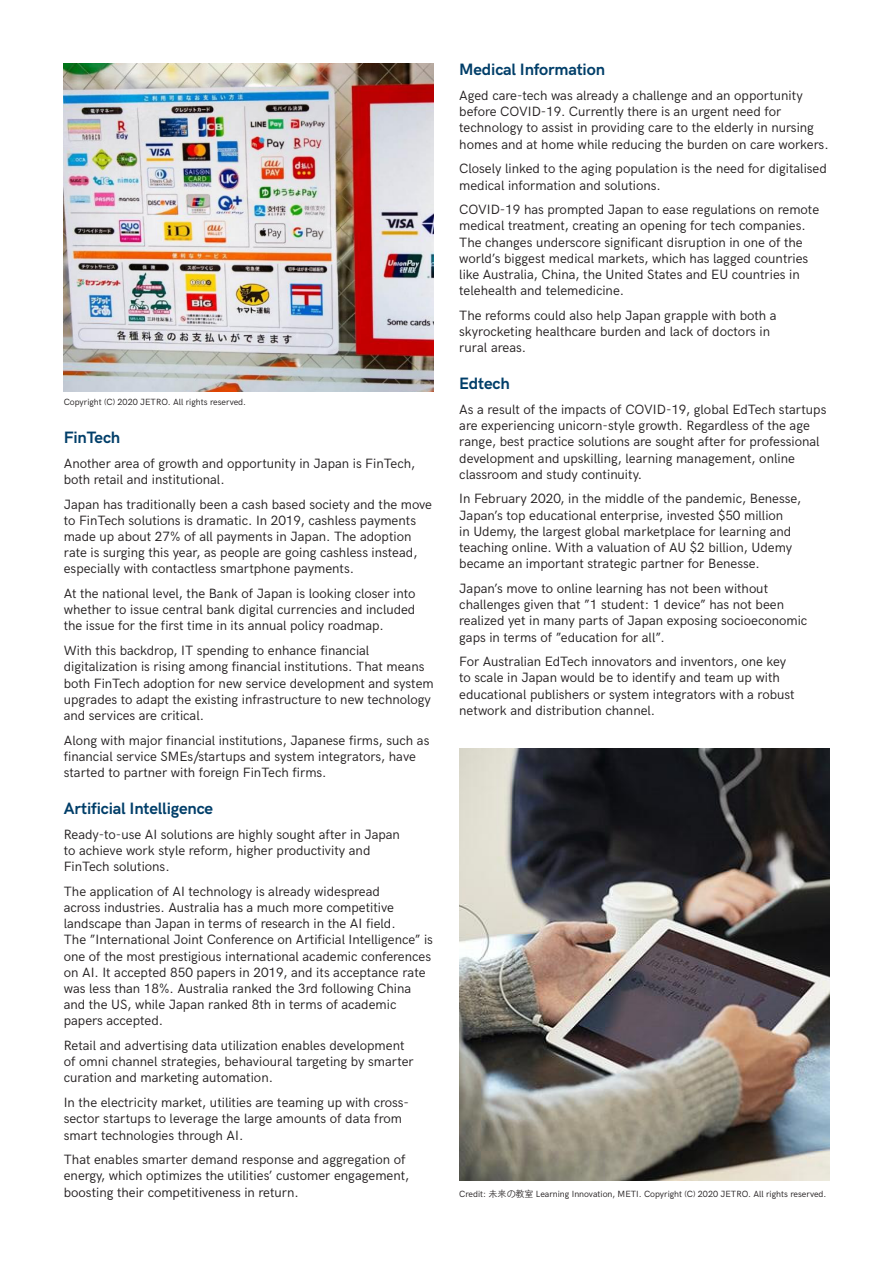
<style>
.page{position:relative;width:893px;height:1263px;background:#fff}
.page>*{position:absolute;margin:0;border:0;box-sizing:border-box;transform-origin:0 0}
.Subheader{font:700 16.5px "HK Grotesk";letter-spacing:-.01em;color:#003e69}
.Body{font:13.5px/16.2px "HK Grotesk";color:#231f20}
.Footnote{font:9px "HK Grotesk";color:#231f20}
.s1{font-family:"ST Heiti SC";font-weight:300}
</style>
<div class="page">
<img style="left:64px;top:64px;width:370px;height:327px">
<img style="left:459px;top:748px;width:370px;height:432px">
<p class="Footnote" style="left:64px;top:395px;width:184px">Copyright (C) 2020 JETRO. All rights reserved.</p>
<p class="Subheader" style="left:64px;top:425px;width:58px">FinTech</p>
<p class="Body" style="left:64px;top:454px;width:353px">Another area of growth and opportunity in Japan is FinTech, both retail and institutional.</p>
<p class="Body" style="left:64px;top:495px;width:370px">Japan has traditionally been a cash based society and the move to FinTech solutions is dramatic. In 2019, cashless payments made up about 27% of all payments in Japan. The adoption rate is surging this year, as people are going cashless instead, especially with contactless smartphone payments.</p>
<p class="Body" style="left:64px;top:584px;width:353px;text-align:justify">At the national level, the Bank of Japan is looking closer into whether to issue central bank digital currencies and included the issue for the first time in its annual policy roadmap.</p>
<p class="Body" style="left:64px;top:641px;width:371px">With this backdrop, IT spending to enhance financial digitalization is rising among financial institutions. That means both FinTech adoption for new service development and system upgrades to adapt the existing infrastructure to new technology and services are critical.</p>
<p class="Body" style="left:64px;top:731px;width:367px">Along with major financial institutions, Japanese firms, such as financial service SMEs/startups and system integrators, have started to partner with foreign FinTech firms.</p>
<p class="Subheader" style="left:64px;top:796px;width:151px">Artificial Intelligence</p>
<p class="Body" style="left:64px;top:825px;width:338px">Ready-to-use AI solutions are highly sought after in Japan to achieve work style reform, higher productivity and<br>FinTech solutions.</p>
<p class="Body" style="left:64px;top:882px;width:371px">The application of AI technology is already widespread<br>across industries. Australia has a much more competitive landscape than Japan in terms of research in the AI field.<br>The ”International Joint Conference on Artificial Intelligence” is one of the most prestigious international academic conferences on AI. It accepted 850 papers in 2019, and its acceptance rate was less than 18%. Australia ranked the 3rd following China and the US, while Japan ranked 8th in terms of academic papers accepted.</p>
<p class="Body" style="left:64px;top:1036px;width:352px">Retail and advertising data utilization enables development of omni channel strategies, behavioural targeting by smarter curation and marketing automation.</p>
<p class="Body" style="left:64px;top:1093px;width:347px">In the electricity market, utilities are teaming up with cross&shy;sector startups to leverage the large amounts of data from smart technologies through AI.</p>
<p class="Body" style="left:64px;top:1150px;width:347px">That enables smarter demand response and aggregation of energy, which optimizes the utilities’ customer engagement, boosting their competitiveness in return.</p>
<p class="Subheader" style="left:459px;top:57px;width:147px">Medical Information</p>
<p class="Body" style="left:459px;top:86px;width:371px">Aged care-tech was already a challenge and an opportunity before COVID-19. Currently there is an urgent need for technology to assist in providing care to the elderly in nursing homes and at home while reducing the burden on care workers.</p>
<p class="Body" style="left:459px;top:160px;width:369px">Closely linked to the aging population is the need for digitalised medical information and solutions.</p>
<p class="Body" style="left:459px;top:200px;width:361px">COVID-19 has prompted Japan to ease regulations on remote medical treatment, creating an opening for tech companies.<br>The changes underscore significant disruption in one of the world’s biggest medical markets, which has lagged countries like Australia, China, the United States and EU countries in telehealth and telemedicine.</p>
<p class="Body" style="left:459px;top:306px;width:319px">The reforms could also help Japan grapple with both a skyrocketing healthcare burden and lack of doctors in rural areas.</p>
<p class="Subheader" style="left:459px;top:371px;width:52px">Edtech</p>
<p class="Body" style="left:459px;top:400px;width:369px">As a result of the impacts of COVID-19, global EdTech startups are experiencing unicorn-style growth. Regardless of the age range, best practice solutions are sought after for professional development and upskilling, learning management, online classroom and study continuity.</p>
<p class="Body" style="left:459px;top:490px;width:343px">In February 2020, in the middle of the pandemic, Benesse, Japan’s top educational enterprise, invested $50 million<br>in Udemy, the largest global marketplace for learning and teaching online. With a valuation of AU $2 billion, Udemy became an important strategic partner for Benesse.</p>
<p class="Body" style="left:459px;top:579px;width:350px">Japan’s move to online learning has not been without challenges given that ”1 student: 1 device” has not been realized yet in many parts of Japan exposing socioeconomic gaps in terms of ”education for all”.</p>
<p class="Body" style="left:459px;top:652px;width:337px">For Australian EdTech innovators and inventors, one key to scale in Japan would be to identify and team up with educational publishers or system integrators with a robust network and distribution channel.</p>
<p class="Footnote" style="left:459px;top:1187px;width:369px">Credit: <span class="s1">未来の教室</span> Learning Innovation, METI. Copyright (C) 2020 JETRO. All rights reserved.</p>
</div>
